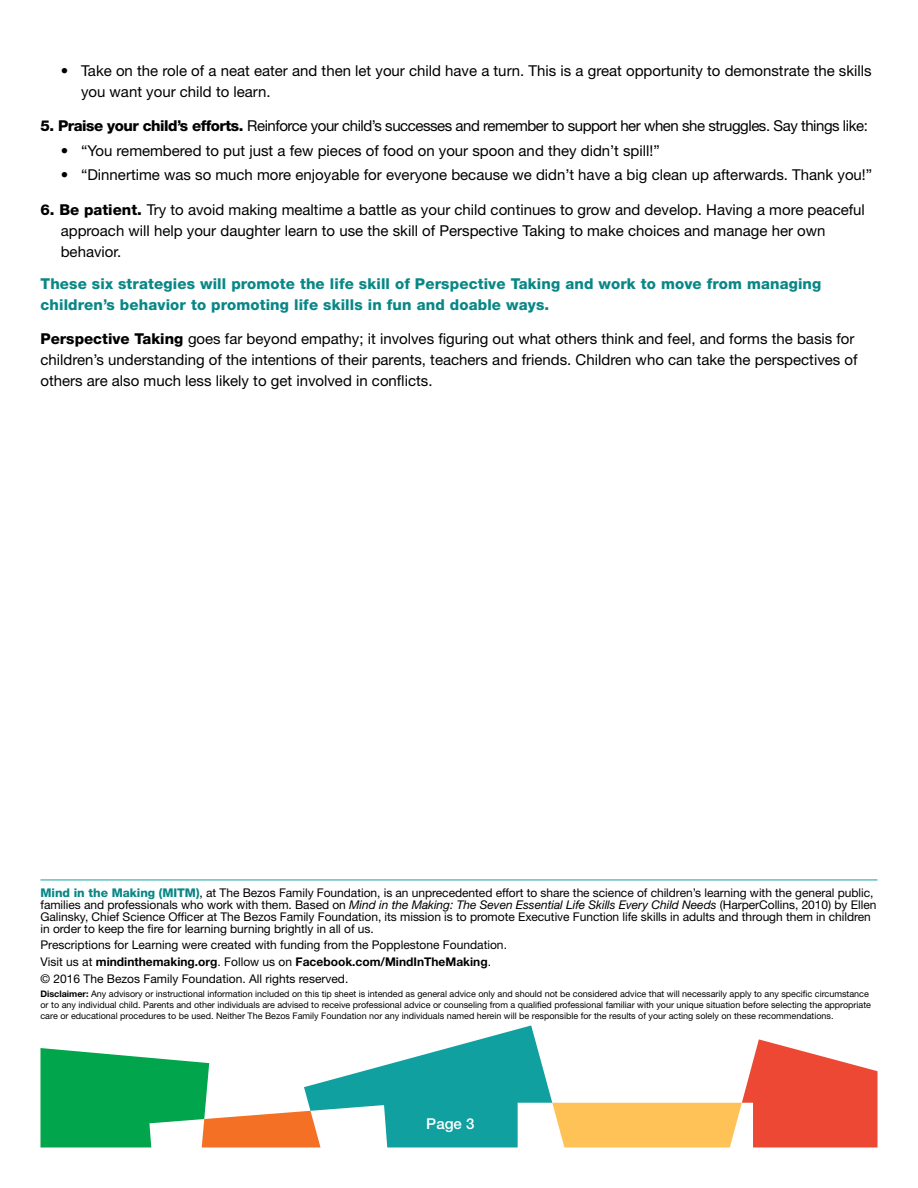
<style>
.page{position:relative;width:918px;height:1188px;background:#fff}
.page>*{position:absolute;margin:0;border:0;box-sizing:border-box;transform-origin:0 0}
.t1{font:15px/21px "Helvetica Neue LT Std";color:#000}
.t2{font:800 15px/21px "Helvetica Neue LT Std";letter-spacing:.01em;color:#088786}
.t3{font:15px "Helvetica Neue LT Std";letter-spacing:-.03em;color:#000}
.t4{font:500 15px "Helvetica Neue LT Std";color:#fff}
.t5{font:12px/12px "Helvetica Neue LT Std";letter-spacing:-.005em;color:#000}
.t6{font:9px/10.8px "Helvetica Neue LT Std";color:#000}
.s1{font-weight:800}
.s2{font-weight:800;color:#088786}
.s3{font-style:italic}
.s4{font-weight:700}
</style>
<div class="page">
<svg style="left:41px;top:1025px;width:837px;height:123px"></svg>
<hr style="left:40px;top:880px;width:838px;height:1px;background:#10a0a0">
<p class="t1" style="left:81px;top:60px;width:792px;text-indent:-20px">• Take on the role of a neat eater and then let your child have a turn. This is a great opportunity to demonstrate the skills you want your child to learn.</p>
<p class="t3" style="left:41px;top:117px;width:829px"><span class="s1">5. Praise your child’s efforts.</span> Reinforce your child’s successes and remember to support her when she struggles. Say things like:</p>
<p class="t1" style="left:61px;top:140px;width:601px">• “You remembered to put just a few pieces of food on your spoon and they didn’t spill!”</p>
<p class="t1" style="left:61px;top:164px;width:813px">• “Dinnertime was so much more enjoyable for everyone because we didn’t have a big clean up afterwards. Thank you!”</p>
<p class="t1" style="left:61px;top:199px;width:806px;text-indent:-20px"><span class="s1">6. Be patient.</span> Try to avoid making mealtime a battle as your child continues to grow and develop. Having a more peaceful approach will help your daughter learn to use the skill of Perspective Taking to make choices and manage her own behavior.</p>
<p class="t2" style="left:41px;top:273px;width:782px">These six strategies will promote the life skill of Perspective Taking and work to move from managing children’s behavior to promoting life skills in fun and doable ways.</p>
<p class="t1" style="left:41px;top:328px;width:819px"><span class="s1">Perspective Taking</span> goes far beyond empathy; it involves figuring out what others think and feel, and forms the basis for children’s understanding of the intentions of their parents, teachers and friends. Children who can take the perspectives of others are also much less likely to get involved in conflicts.</p>
<p class="t5" style="left:40px;top:886px;width:837px"><span class="s2">Mind in the Making (MITM)</span>, at The Bezos Family Foundation, is an unprecedented effort to share the science of children’s learning with the general public, families and professionals who work with them. Based on <span class="s3">Mind in the Making: The Seven Essential Life Skills Every Child Needs</span> (HarperCollins, 2010) by Ellen Galinsky, Chief Science Officer at The Bezos Family Foundation, its mission is to promote Executive Function life skills in adults and through them in children in order to keep the fire for learning burning brightly in all of us.</p>
<p class="t5" style="left:40px;top:937px;width:468px;line-height:16.6px">Prescriptions for Learning were created with funding from the Popplestone Foundation.<br>Visit us at <span class="s4">mindinthemaking.org</span>. Follow us on <span class="s4">Facebook.com/MindInTheMaking</span>.<br>© 2016 The Bezos Family Foundation. All rights reserved.</p>
<p class="t6" style="left:40px;top:988px;width:832px"><span class="s4">Disclaimer:</span> Any advisory or instructional information included on this tip sheet is intended as general advice only and should not be considered advice that will necessarily apply to any specific circumstance or to any individual child. Parents and other individuals are advised to receive professional advice or counseling from a qualified professional familiar with your unique situation before selecting the appropriate care or educational procedures to be used. Neither The Bezos Family Foundation nor any individuals named herein will be responsible for the results of your acting solely on these recommendations.</p>
<p class="t4" style="left:426px;top:1115px;width:50px">Page 3</p>
</div>
